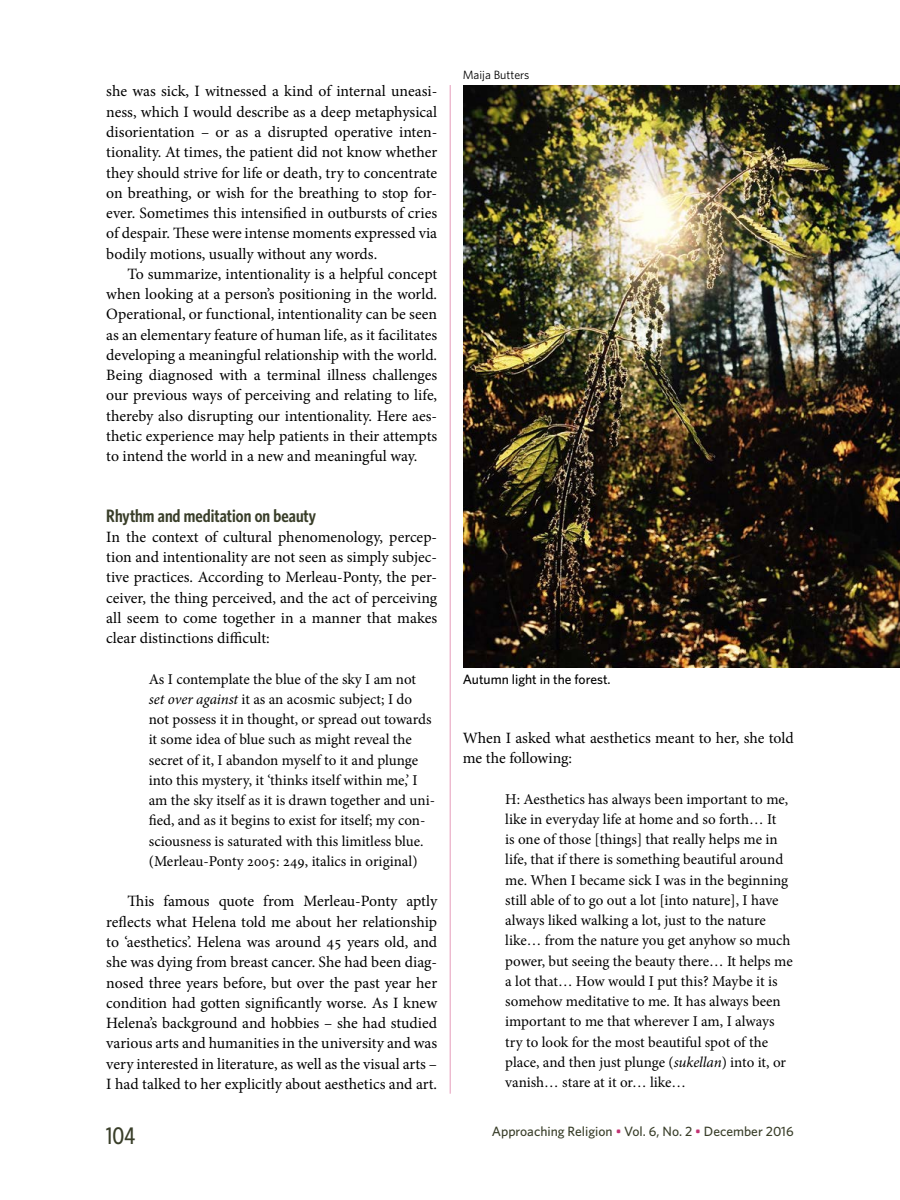
<style>
.page{position:relative;width:900px;height:1200px;background:#fff}
.page>*{position:absolute;margin:0;border:0;box-sizing:border-box;transform-origin:0 0}
.t1{font:500 24px "Whitney Condensed";color:#393e29}
.t2{font:600 18px "Whitney Condensed";color:#393e29}
.t3{font:15.75px/20.2px "Minion Pro";color:#000;text-align:justify}
.t4{font:15px/20.2px "Minion Pro";letter-spacing:-.005em;color:#000}
.t5{font:500 13.5px "Whitney";color:#393e29}
.t6{font:500 13.5px "Whitney";color:#000}
.t7{font:12px "Whitney";color:#000}
.s1{font-style:italic}
.s2{color:#c23272}
</style>
<div class="page">
<hr style="left:450px;top:85px;width:1px;height:1009px;background:#e69cba">
<img style="left:464px;top:85px;width:436px;height:582px">
<p class="t3" style="left:106px;top:81px;width:332px">she was sick, I witnessed a kind of internal uneasi&shy;ness, which I would describe as a deep metaphysical disorientation – or as a disrupted operative inten&shy;tionality. At times, the patient did not know whether they should strive for life or death, try to concentrate on breathing, or wish for the breathing to stop for&shy;ever. Sometimes this intensified in outbursts of cries of despair. These were intense moments expressed via bodily motions, usually without any words.</p>
<p class="t3" style="left:106px;top:264px;width:332px;text-indent:21px">To summarize, intentionality is a helpful concept when looking at a person’s positioning in the world.<br>Operational, or functional, intentionality can be seen as an elementary feature of human life, as it facilitates developing a meaningful relationship with the world.<br>Being diagnosed with a terminal illness challenges our previous ways of perceiving and relating to life, thereby also disrupting our intentionality. Here aes&shy;thetic experience may help patients in their attempts to intend the world in a new and meaningful way.</p>
<p class="t2" style="left:106px;top:504px;width:211px">Rhythm and meditation on beauty</p>
<p class="t3" style="left:106px;top:527px;width:332px">In the context of cultural phenomenology, percep&shy;tion and intentionality are not seen as simply subjec&shy;tive practices. According to Merleau-Ponty, the per&shy;ceiver, the thing perceived, and the act of perceiving all seem to come together in a manner that makes clear distinctions difficult:</p>
<p class="t4" style="left:149px;top:669px;width:288px">As I contemplate the blue of the sky I am not <span class="s1">set over against</span> it as an acosmic subject; I do not possess it in thought, or spread out towards it some idea of blue such as might reveal the secret of it, I abandon myself to it and plunge into this mystery, it ‘thinks itself within me,’ I am the sky itself as it is drawn together and uni&shy;fied, and as it begins to exist for itself; my con&shy;sciousness is saturated with this limitless blue. (Merleau-Ponty 2005: 249, italics in original)</p>
<p class="t3" style="left:106px;top:891px;width:332px;text-indent:21px">This famous quote from Merleau-Ponty aptly reflects what Helena told me about her relationship to ‘aesthetics’. Helena was around 45 years old, and she was dying from breast cancer. She had been diag&shy;nosed three years before, but over the past year her condition had gotten significantly worse. As I knew Helena’s background and hobbies – she had studied various arts and humanities in the university and was very interested in literature, as well as the visual arts – I had talked to her explicitly about aesthetics and art.</p>
<p class="t7" style="left:463px;top:67px;width:68px">Maija Butters</p>
<p class="t6" style="left:463px;top:671px;width:149px">Autumn light in the forest.</p>
<p class="t3" style="left:463px;top:728px;width:332px">When I asked what aesthetics meant to her, she told me the following:</p>
<p class="t4" style="left:505px;top:789px;width:289px">H: Aesthetics has always been important to me, like in everyday life at home and so forth… It<br>is one of those [things] that really helps me in life, that if there is something beautiful around me. When I became sick I was in the beginning still able of to go out a lot [into nature], I have always liked walking a lot, just to the nature like… from the nature you get anyhow so much power, but seeing the beauty there… It helps me a lot that… How would I put this? Maybe it is somehow meditative to me. It has always been important to me that wherever I am, I always try to look for the most beautiful spot of the place, and then just plunge (<span class="s1">sukellan</span>) into it, or vanish… stare at it or… like…</p>
<h1 class="t1" style="left:106px;top:1121px;width:30px">104</h1>
<p class="t5" style="left:492px;top:1123px;width:303px">Approaching Religion <span class="s2">•</span> Vol. 6, No. 2 <span class="s2">•</span> December 2016</p>
</div>
